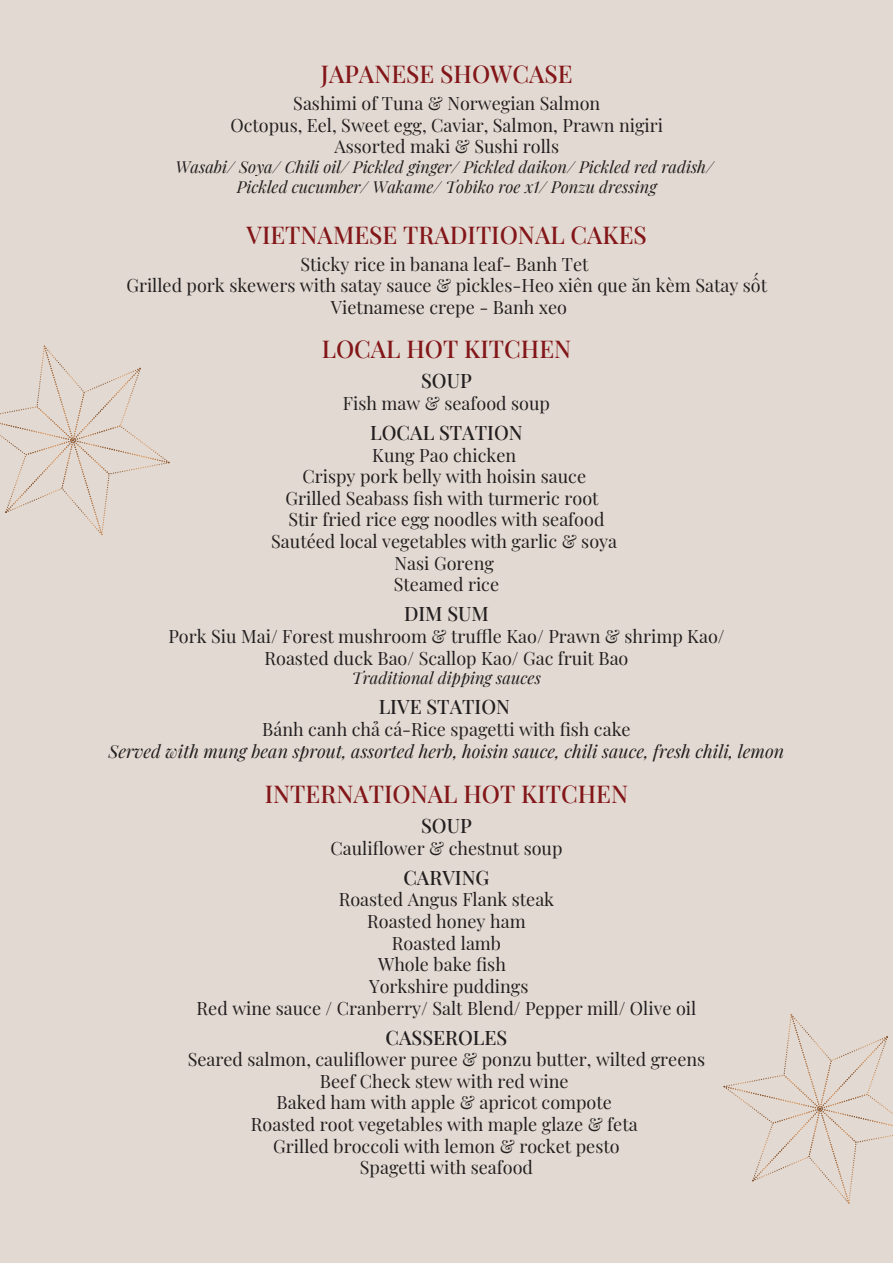
<style>
.page{position:relative;width:893px;height:1263px;background:#e2dad2}
.page>*{position:absolute;margin:0;border:0;box-sizing:border-box;transform-origin:0 0}
.t1{font:500 24px "Playfair Display";color:#831619}
.t2{font:500 19.5px "Playfair Display";color:#231f20}
.t3{font:18px/21.6px "Playfair Display";color:#231f20;text-align:center}
.t4{font:italic 18px "Playfair Display";color:#231f20}
.t5{font:italic 16.5px/19.8px "Playfair Display";color:#231f20;text-align:center}
</style>
<div class="page">
<svg style="left:0;top:345px;width:170px;height:191px"></svg>
<svg style="left:723px;top:1014px;width:169px;height:190px"></svg>
<h1 class="t1" style="left:321px;top:55px;width:253px">JAPANESE SHOWCASE</h1>
<p class="t3" style="left:230px;top:91px;width:434px">Sashimi of Tuna &amp; Norwegian Salmon<br>Octopus, Eel, Sweet egg, Caviar, Salmon, Prawn nigiri<br>Assorted maki &amp; Sushi rolls</p>
<p class="t5" style="left:176px;top:156px;width:540px">Wasabi/ Soya/ Chili oil/ Pickled ginger/ Pickled daikon/ Pickled red radish/<br>Pickled cucumber/ Wakame/ Tobiko roe x1/ Ponzu dressing</p>
<h1 class="t1" style="left:247px;top:216px;width:402px">VIETNAMESE TRADITIONAL CAKES</h1>
<p class="t3" style="left:126px;top:252px;width:642px">Sticky rice in banana leaf- Banh Tet<br>Grilled pork skewers with satay sauce &amp; pickles-Heo xiên que ăn kèm Satay sốt<br>Vietnamese crepe - Banh xeo</p>
<h1 class="t1" style="left:322px;top:331px;width:251px">LOCAL HOT KITCHEN</h1>
<p class="t2" style="left:421px;top:366px;width:52px">SOUP</p>
<p class="t3" style="left:343px;top:391px;width:209px">Fish maw &amp; seafood soup</p>
<p class="t2" style="left:370px;top:417px;width:154px">LOCAL STATION</p>
<p class="t3" style="left:271px;top:443px;width:347px">Kung Pao chicken<br>Crispy pork belly with hoisin sauce<br>Grilled Seabass fish with turmeric root<br>Stir fried rice egg noodles with seafood<br>Sautéed local vegetables with garlic &amp; soya<br>Nasi Goreng<br>Steamed rice</p>
<p class="t2" style="left:404px;top:599px;width:86px">DIM SUM</p>
<p class="t3" style="left:168px;top:624px;width:558px">Pork Siu Mai/ Forest mushroom &amp; truffle Kao/ Prawn &amp; shrimp Kao/<br>Roasted duck Bao/ Scallop Kao/ Gac fruit Bao</p>
<p class="t5" style="left:352px;top:667px;width:190px">Traditional dipping sauces</p>
<p class="t2" style="left:379px;top:692px;width:133px">LIVE STATION</p>
<p class="t3" style="left:262px;top:717px;width:370px">Bánh canh chả cá-Rice spagetti with fish cake</p>
<p class="t4" style="left:109px;top:737px;width:677px">Served with mung bean sprout, assorted herb, hoisin sauce, chili sauce, fresh chili, lemon</p>
<h1 class="t1" style="left:265px;top:775px;width:365px">INTERNATIONAL HOT KITCHEN</h1>
<p class="t2" style="left:421px;top:811px;width:52px">SOUP</p>
<p class="t3" style="left:330px;top:836px;width:234px">Cauliflower &amp; chestnut soup</p>
<p class="t2" style="left:403px;top:862px;width:88px">CARVING</p>
<p class="t3" style="left:197px;top:887px;width:501px">Roasted Angus Flank steak<br>Roasted honey ham<br>Roasted lamb<br>Whole bake fish<br>Yorkshire puddings<br>Red wine sauce / Cranberry/ Salt Blend/ Pepper mill/ Olive oil</p>
<p class="t2" style="left:386px;top:1022px;width:123px">CASSEROLES</p>
<p class="t3" style="left:188px;top:1047px;width:519px">Seared salmon, cauliflower puree &amp; ponzu butter, wilted greens Beef Check stew with red wine<br>Baked ham with apple &amp; apricot compote<br>Roasted root vegetables with maple glaze &amp; feta<br>Grilled broccoli with lemon &amp; rocket pesto<br>Spagetti with seafood</p>
</div>
